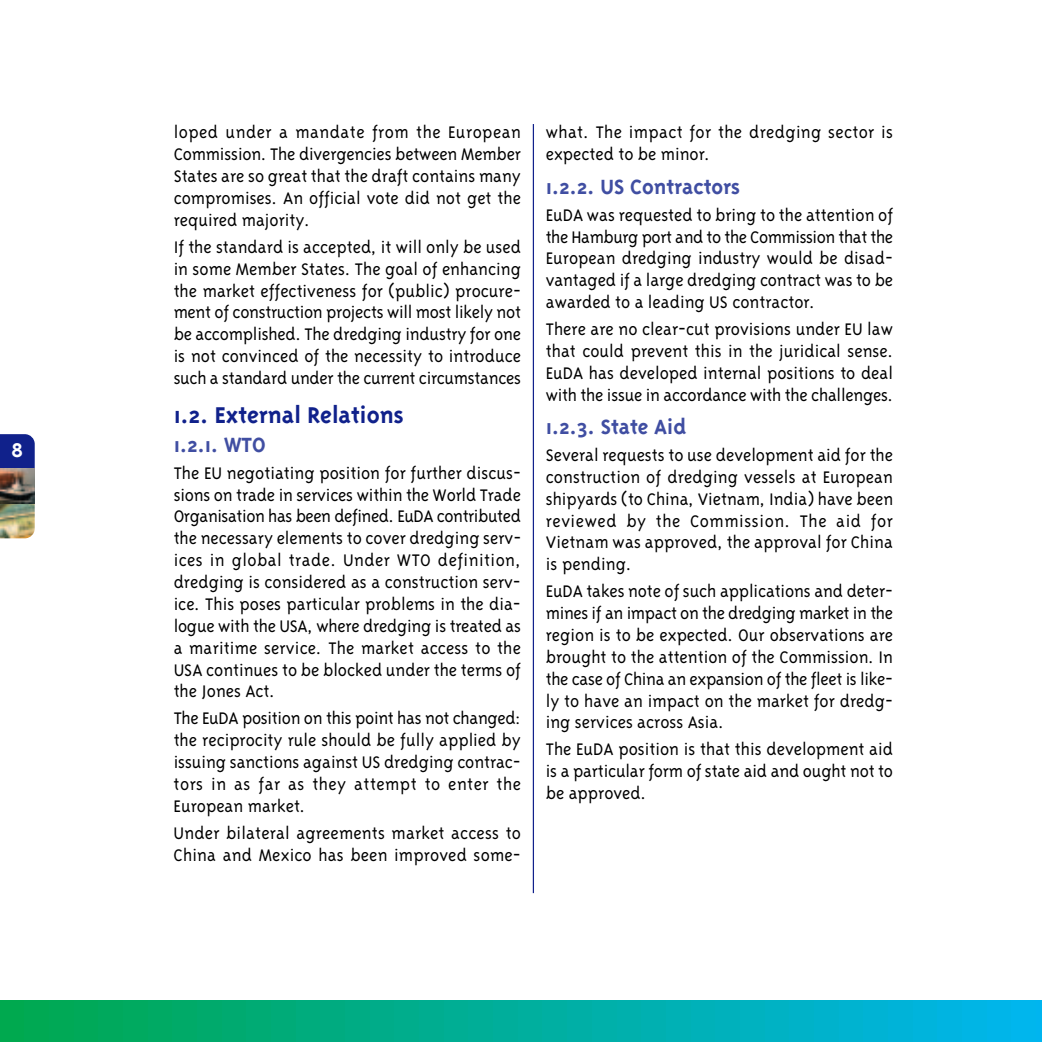
<style>
.page{position:relative;width:1042px;height:1042px;background:#fff}
.page>*{position:absolute;margin:0;border:0;box-sizing:border-box;transform-origin:0 0}
.t1{font:700 26.25px "Triplex";color:#10218b}
.t2{font:700 23.62px "Triplex";color:#404ea2}
.t3{font:700 22.75px "Triplex";color:#fff}
.t4{font:300 19.25px/21.9px "Triplex";color:#000;text-align:justify}
</style>
<div class="page">
<img style="left:0;top:504px;width:35px;height:34px">
<hr style="left:533px;top:124px;width:1px;height:769px;background:#10218b">
<svg style="left:0;top:434px;width:35px;height:35px"></svg>
<img style="left:0;top:469px;width:35px;height:35px">
<div style="left:0;top:1000px;width:1042px;height:42px;background:linear-gradient(to right,#00a84c,#00b5ee)"></div>
<p class="t3" style="left:12px;top:436px;width:13px">8</p>
<p class="t4" style="left:174px;top:121px;width:349px">loped under a mandate from the European Commission. The divergencies between Member States are so great that the draft contains many compromises. An official vote did not get the required majority.</p>
<p class="t4" style="left:174px;top:235px;width:349px">If the standard is accepted, it will only be used in some Member States. The goal of enhancing the market effectiveness for (public) procure&shy;ment of construction projects will most likely not be accomplished. The dredging industry for one is not convinced of the necessity to introduce such a standard under the current circumstances</p>
<h1 class="t1" style="left:174px;top:399px;width:231px">1.2. External Relations</h1>
<p class="t2" style="left:174px;top:430px;width:93px">1.2.1. WTO</p>
<p class="t4" style="left:174px;top:461px;width:349px">The EU negotiating position for further discus&shy;sions on trade in services within the World Trade Organisation has been defined. EuDA contributed the necessary elements to cover dredging serv&shy;ices in global trade. Under WTO definition, dredging is considered as a construction serv&shy;ice. This poses particular problems in the dia&shy;logue with the USA, where dredging is treated as a maritime service. The market access to the USA continues to be blocked under the terms of the Jones Act.</p>
<p class="t4" style="left:174px;top:707px;width:349px">The EuDA position on this point has not changed: the reciprocity rule should be fully applied by issuing sanctions against US dredging contrac&shy;tors in as far as they attempt to enter the European market.</p>
<p class="t4" style="left:174px;top:821px;width:349px">Under bilateral agreements market access to<br>China and Mexico has been improved some-</p>
<p class="t4" style="left:546px;top:121px;width:349px">what. The impact for the dredging sector is expected to be minor.</p>
<p class="t2" style="left:546px;top:172px;width:196px">1.2.2. US Contractors</p>
<p class="t4" style="left:546px;top:203px;width:349px">EuDA was requested to bring to the attention of the Hamburg port and to the Commission that the European dredging industry would be disad&shy;vantaged if a large dredging contract was to be awarded to a leading US contractor.</p>
<p class="t4" style="left:546px;top:317px;width:349px">There are no clear-cut provisions under EU law that could prevent this in the juridical sense.<br>EuDA has developed internal positions to deal with the issue in accordance with the challenges.</p>
<p class="t2" style="left:546px;top:412px;width:142px">1.2.3. State Aid</p>
<p class="t4" style="left:546px;top:443px;width:349px">Several requests to use development aid for the construction of dredging vessels at European shipyards (to China, Vietnam, India) have been reviewed by the Commission. The aid for Vietnam was approved, the approval for China is pending.</p>
<p class="t4" style="left:546px;top:579px;width:349px">EuDA takes note of such applications and deter&shy;mines if an impact on the dredging market in the region is to be expected. Our observations are brought to the attention of the Commission. In the case of China an expansion of the fleet is like&shy;ly to have an impact on the market for dredg&shy;ing services across Asia.</p>
<p class="t4" style="left:546px;top:737px;width:349px">The EuDA position is that this development aid is a particular form of state aid and ought not to be approved.</p>
</div>
